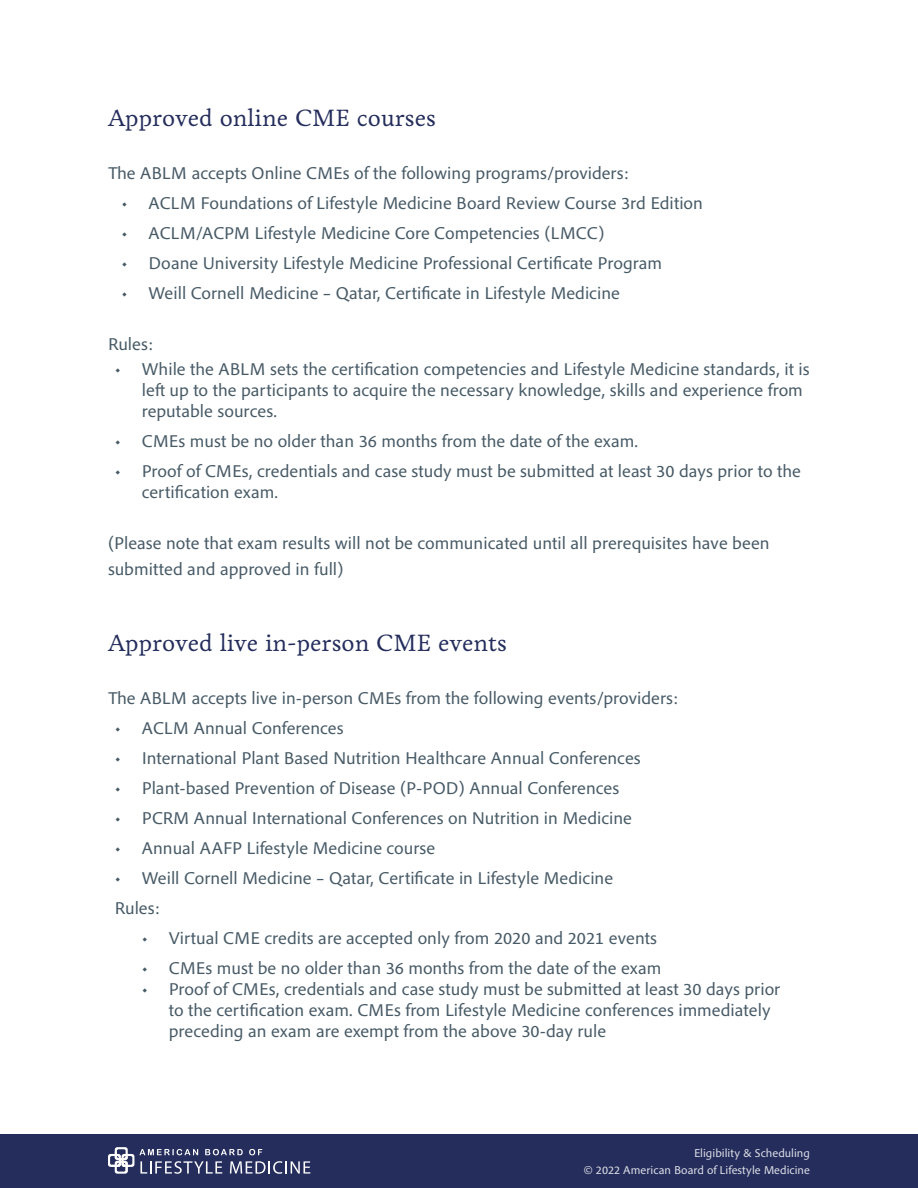
<style>
.page{position:relative;width:918px;height:1188px;background:#fff}
.page>*{position:absolute;margin:0;border:0;box-sizing:border-box;transform-origin:0 0}
.t1{font:24px "Livory";color:#242d5c}
.body{font:18px/21px "Pelago";color:#475a66}
.t2{font:12px/16.5px "Pelago";color:#dedfe6;text-align:right}
</style>
<div class="page">
<div style="left:0;top:1134px;width:918px;height:54px;background:#242d5c"></div>
<svg style="left:140px;top:1149px;width:58px;height:6px"></svg>
<svg style="left:205px;top:1149px;width:38px;height:6px"></svg>
<svg style="left:249px;top:1149px;width:13px;height:6px"></svg>
<svg style="left:108px;top:1147px;width:26px;height:27px"></svg>
<svg style="left:140px;top:1161px;width:82px;height:13px"></svg>
<svg style="left:230px;top:1161px;width:80px;height:13px"></svg>
<p class="t1" style="left:108px;top:103px;width:329px">Approved online CME courses</p>
<p class="body" style="left:108px;top:162px;width:522px">The ABLM accepts Online CMEs of the following programs/providers:</p>
<p class="body" style="left:122px;top:192px;width:583px">• ACLM Foundations of Lifestyle Medicine Board Review Course 3rd Edition</p>
<p class="body" style="left:122px;top:222px;width:485px">• ACLM/ACPM Lifestyle Medicine Core Competencies (LMCC)</p>
<p class="body" style="left:122px;top:252px;width:542px">• Doane University Lifestyle Medicine Professional Certificate Program</p>
<p class="body" style="left:122px;top:282px;width:500px">• Weill Cornell Medicine – Qatar, Certificate in Lifestyle Medicine</p>
<p class="body" style="left:108px;top:333px;width:47px">Rules:</p>
<p class="body" style="left:142px;top:358px;width:669px;text-indent:-27px">• While the ABLM sets the certification competencies and Lifestyle Medicine standards, it is left up to the participants to acquire the necessary knowledge, skills and experience from reputable sources.</p>
<p class="body" style="left:115px;top:430px;width:525px">• CMEs must be no older than 36 months from the date of the exam.</p>
<p class="body" style="left:142px;top:460px;width:661px;text-indent:-27px">• Proof of CMEs, credentials and case study must be submitted at least 30 days prior to the certification exam.</p>
<p class="body" style="left:108px;top:530px;width:663px;line-height:25.5px">(Please note that exam results will not be communicated until all prerequisites have been submitted and approved in full)</p>
<p class="t1" style="left:108px;top:628px;width:400px">Approved live in-person CME events</p>
<p class="body" style="left:108px;top:687px;width:572px">The ABLM accepts live in-person CMEs from the following events/providers:</p>
<p class="body" style="left:115px;top:717px;width:230px">• ACLM Annual Conferences</p>
<p class="body" style="left:115px;top:747px;width:528px">• International Plant Based Nutrition Healthcare Annual Conferences</p>
<p class="body" style="left:115px;top:777px;width:506px">• Plant-based Prevention of Disease (P-POD) Annual Conferences</p>
<p class="body" style="left:115px;top:807px;width:519px">• PCRM Annual International Conferences on Nutrition in Medicine</p>
<p class="body" style="left:115px;top:837px;width:322px">• Annual AAFP Lifestyle Medicine course</p>
<p class="body" style="left:115px;top:867px;width:500px">• Weill Cornell Medicine – Qatar, Certificate in Lifestyle Medicine</p>
<p class="body" style="left:115px;top:897px;width:47px">Rules:</p>
<p class="body" style="left:142px;top:927px;width:517px">• Virtual CME credits are accepted only from 2020 and 2021 events</p>
<p class="body" style="left:142px;top:957px;width:521px">• CMEs must be no older than 36 months from the date of the exam</p>
<p class="body" style="left:169px;top:978px;width:613px;text-indent:-27px">• Proof of CMEs, credentials and case study must be submitted at least 30 days prior to the certification exam. CMEs from Lifestyle Medicine conferences immediately preceding an exam are exempt from the above 30-day rule</p>
<p class="t2" style="left:584px;top:1145px;width:228px">Eligibility &amp; Scheduling<br>© 2022 American Board of Lifestyle Medicine</p>
</div>
